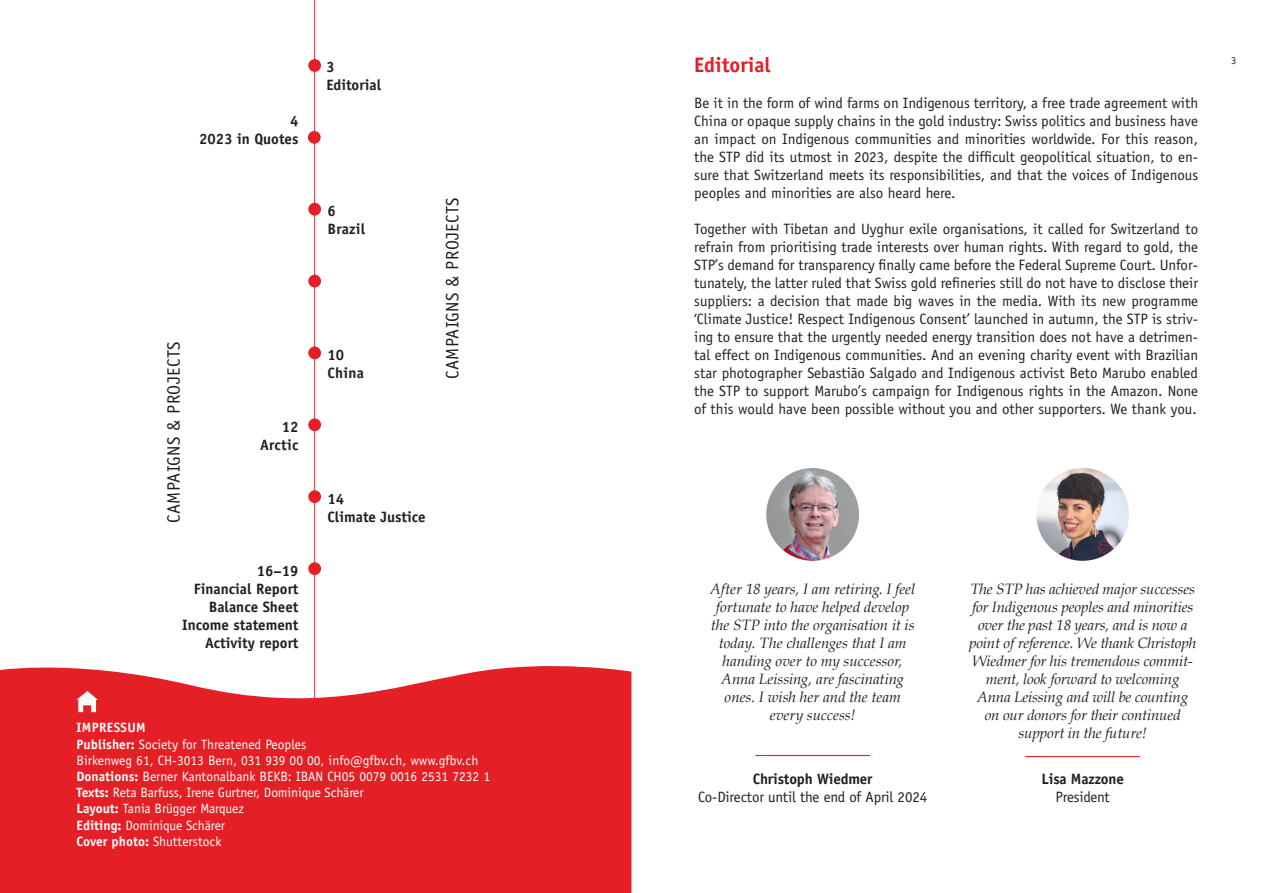
<style>
.page{position:relative;width:1263px;height:893px;background:#fff}
.page>*{position:absolute;margin:0;border:0;box-sizing:border-box;transform-origin:0 0}
.t1{font:700 21px "Officina Sans Std";color:#e41f25}
.t2{font:18px "Officina Sans Std";letter-spacing:.02em;color:#231f20}
.t3{font:15px/18px "Officina Sans Std";color:#231f20;text-align:justify}
.t4{font:italic 15px/18px "Book Antiqua";letter-spacing:-.01em;color:#231f20;text-align:center}
.t5{font:700 15px/18px "Officina Sans Std";color:#231f20}
.t6{font:15px "Officina Sans Std";letter-spacing:-.02em;color:#231f20}
.t7{font:700 15px/18px "Officina Sans Std";letter-spacing:.02em;color:#231f20;text-align:right}
.t8{font:13.5px/16.2px "Officina Sans Std";color:#fff}
.t9{font:10.5px "Officina Sans Std";color:#231f20}
.s1{font-weight:700}
</style>
<div class="page">
<svg style="left:0;top:656px;width:631px;height:237px;background:#e6353a"></svg>
<hr style="left:314px;top:0;width:1px;height:741px;background:#e41f25">
<div style="left:308px;top:59px;width:13px;height:13px;background:#e41f25;border-radius:50%"></div>
<div style="left:308px;top:131px;width:13px;height:13px;background:#e41f25;border-radius:50%"></div>
<div style="left:308px;top:275px;width:13px;height:12px;background:#e41f25;border-radius:50%"></div>
<div style="left:308px;top:418px;width:13px;height:13px;background:#e41f25;border-radius:50%"></div>
<div style="left:308px;top:490px;width:13px;height:13px;background:#e41f25;border-radius:50%"></div>
<div style="left:308px;top:562px;width:13px;height:13px;background:#e41f25;border-radius:50%"></div>
<div style="left:308px;top:203px;width:13px;height:13px;background:#e41f25;border-radius:50%"></div>
<div style="left:308px;top:347px;width:13px;height:12px;background:#e41f25;border-radius:50%"></div>
<img style="left:1036px;top:468px;width:93px;height:93px;border-radius:46px">
<img style="left:766px;top:468px;width:93px;height:93px;border-radius:46px">
<svg style="left:77px;top:691px;width:21px;height:21px"></svg>
<hr style="left:755px;top:755px;width:115px;height:1px;background:#e41f25">
<hr style="left:1025px;top:756px;width:115px;height:1px;background:#e41f25">
<p class="t5" style="left:199px;top:112px;width:101px;text-align:right">4<br>2023 in Quotes</p>
<p class="t2" style="left:163px;top:523px;width:182px;rotate:-90deg">CAMPAIGNS &amp; PROJECTS</p>
<p class="t7" style="left:260px;top:418px;width:40px">12<br>Arctic</p>
<p class="t5" style="left:182px;top:562px;width:118px;text-align:right">16–19<br>Financial Report<br>Balance Sheet<br>Income statement<br>Activity report</p>
<p class="t5" style="left:326px;top:58px;width:56px">3<br>Editorial</p>
<p class="t5" style="left:327px;top:202px;width:39px">6<br>Brazil</p>
<p class="t5" style="left:327px;top:346px;width:38px">10<br>China</p>
<p class="t2" style="left:442px;top:379px;width:182px;rotate:-90deg">CAMPAIGNS &amp; PROJECTS</p>
<p class="t5" style="left:327px;top:490px;width:100px">14<br>Climate Justice</p>
<p class="t8" style="left:77px;top:720px;width:415px"><span class="s1">IMPRESSUM<br>Publisher:</span> Society for Threatened Peoples<br>Birkenweg 61, CH-3013 Bern, 031 939 00 00, info@gfbv.ch, www.gfbv.ch <span class="s1">Donations:</span> Berner Kantonalbank BEKB: IBAN CH05 0079 0016 2531 7232 1<br><span class="s1">Texts:</span> Reta Barfuss, Irene Gurtner, Dominique Schärer<br><span class="s1">Layout:</span> Tania Brügger Marquez<br><span class="s1">Editing:</span> Dominique Schärer<br><span class="s1">Cover photo:</span> Shutterstock</p>
<h1 class="t1" style="left:694px;top:52px;width:78px">Editorial</h1>
<p class="t3" style="left:694px;top:94px;width:505px">Be it in the form of wind farms on Indigenous territory, a free trade agreement with China or opaque supply chains in the gold industry: Swiss politics and business have an impact on Indigenous communities and minorities worldwide. For this reason, the STP did its utmost in 2023, despite the difficult geopolitical situation, to en&shy;sure that Switzerland meets its responsibilities, and that the voices of Indigenous peoples and minorities are also heard here.</p>
<p class="t3" style="left:694px;top:220px;width:505px">Together with Tibetan and Uyghur exile organisations, it called for Switzerland to refrain from prioritising trade interests over human rights. With regard to gold, the STP’s demand for transparency finally came before the Federal Supreme Court. Unfor&shy;tunately, the latter ruled that Swiss gold refineries still do not have to disclose their suppliers: a decision that made big waves in the media. With its new programme ‘Climate Justice! Respect Indigenous Consent’ launched in autumn, the STP is striv&shy;ing to ensure that the urgently needed energy transition does not have a detrimen&shy;tal effect on Indigenous communities. And an evening charity event with Brazilian star photographer Sebastião Salgado and Indigenous activist Beto Marubo enabled the STP to support Marubo’s campaign for Indigenous rights in the Amazon. None of this would have been possible without you and other supporters. We thank you.</p>
<p class="t9" style="left:1231px;top:55px;width:7px">3</p>
<p class="t4" style="left:710px;top:579px;width:207px">After 18 years, I am retiring. I feel fortunate to have helped develop the STP into the organisation it is today. The challenges that I am handing over to my successor,<br>Anna Leissing, are fascinating ones. I wish her and the team every success!</p>
<p class="t5" style="left:753px;top:770px;width:121px">Christoph Wiedmer</p>
<p class="t3" style="left:698px;top:788px;width:231px">Co-Director until the end of April 2024</p>
<p class="t4" style="left:969px;top:579px;width:229px">The STP has achieved major successes for Indigenous peoples and minorities over the past 18 years, and is now a point of reference. We thank Christoph Wiedmer for his tremendous commit&shy;ment, look forward to welcoming Anna Leissing and will be counting on our donors for their continued support in the future!</p>
<p class="t5" style="left:1041px;top:770px;width:84px">Lisa Mazzone</p>
<p class="t6" style="left:1055px;top:788px;width:56px">President</p>
</div>
